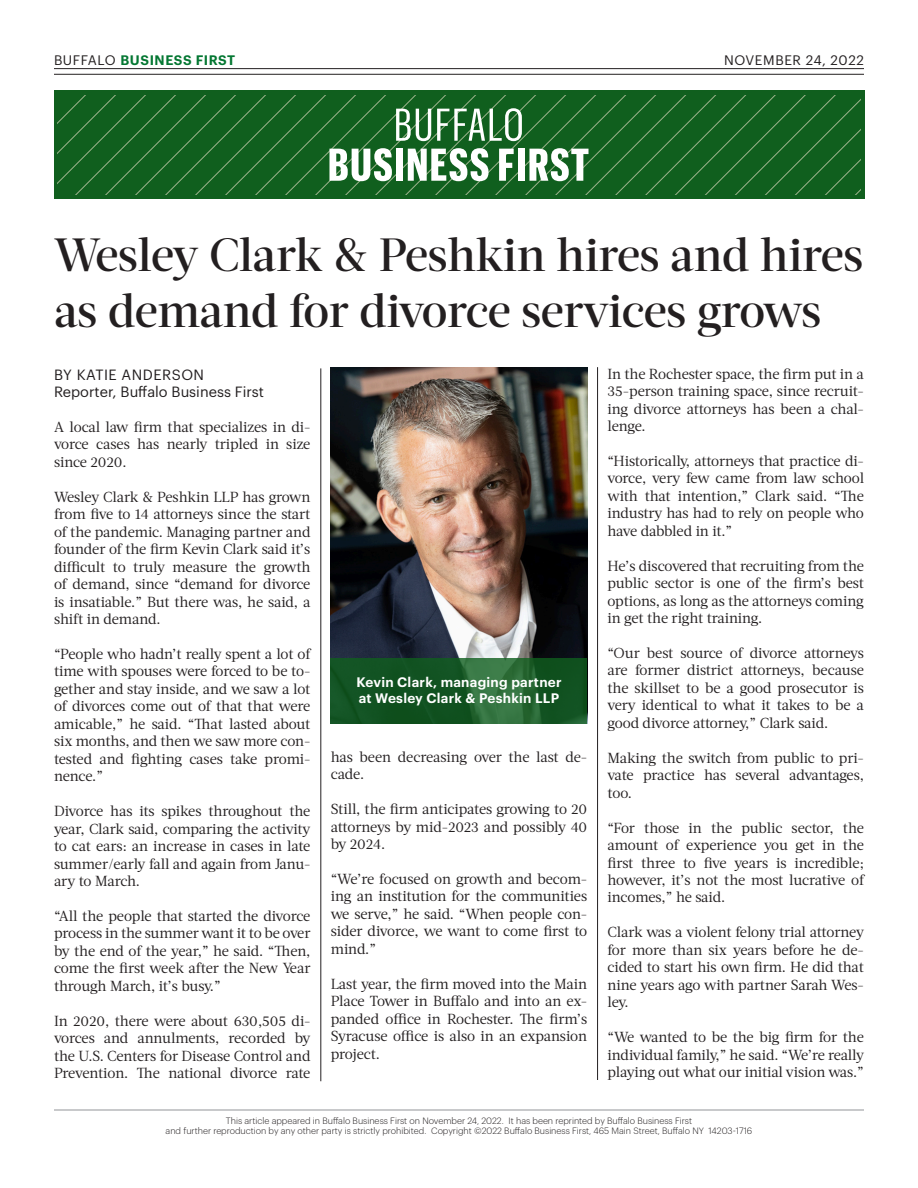
<style>
.page{position:relative;width:918px;height:1188px;background:#fff}
.page>*{position:absolute;margin:0;border:0;box-sizing:border-box;transform-origin:0 0}
.t1{font:500 46.5px/55.8px "Acta Headline";letter-spacing:-.01em;color:#231f20}
.t2{font:14.55px/17.4px "Acta";letter-spacing:-.01em;color:#231f20;text-align:justify}
.t3{font:14.55px "Graphik";color:#231f20}
.t4{font:14.55px "Graphik";letter-spacing:.035em;color:#231f20}
.t5{font:600 13.5px/16.2px "Graphik";letter-spacing:.02em;color:#fff}
.t6{font:600 13.5px "Graphik";letter-spacing:.04em;color:#047732}
.t7{font:13.5px "Graphik";letter-spacing:.045em;color:#231f20}
.t8{font:300 9px "Graphik";color:#231f20}
.s1{font-weight:400;color:#231f20}
</style>
<div class="page">
<div style="left:54px;top:91px;width:810px;height:108px;background:#105f1e"></div>
<svg style="left:57px;top:95px;width:804px;height:99px"></svg>
<hr style="left:54px;top:1110px;width:810px;height:1px;background:#939598">
<hr style="left:54px;top:68px;width:810px;height:1px;background:#231f20">
<hr style="left:54px;top:74px;width:810px;height:1px;background:#231f20">
<hr style="left:597px;top:367px;width:1px;height:713px;background:#231f20">
<svg style="left:396px;top:109px;width:35px;height:32px"></svg>
<svg style="left:437px;top:108px;width:85px;height:33px"></svg>
<svg style="left:329px;top:148px;width:63px;height:33px"></svg>
<div style="left:396px;top:149px;width:7px;height:32px;background:#fff"></div>
<svg style="left:408px;top:148px;width:81px;height:33px"></svg>
<svg style="left:499px;top:149px;width:15px;height:32px"></svg>
<div style="left:518px;top:149px;width:7px;height:32px;background:#fff"></div>
<svg style="left:529px;top:148px;width:60px;height:33px"></svg>
<hr style="left:321px;top:368px;width:1px;height:713px;background:#231f20">
<img style="left:331px;top:368px;width:256px;height:291px">
<svg style="left:331px;top:659px;width:256px;height:65px;fill:#125323"></svg>
<p class="t6" style="left:54px;top:50px;width:183px"><span class="s1">BUFFALO</span> BUSINESS FIRST</p>
<p class="t7" style="left:724px;top:50px;width:141px">NOVEMBER 24, 2022</p>
<p class="t1" style="left:54px;top:228px;width:811px">Wesley Clark &amp; Peshkin hires and hires as demand for divorce services grows</p>
<p class="t4" style="left:54px;top:363px;width:152px">BY KATIE ANDERSON</p>
<p class="t3" style="left:54px;top:381px;width:211px">Reporter, Buffalo Business First</p>
<p class="t2" style="left:54px;top:418px;width:258px">A local law firm that specializes in di&shy;vorce cases has nearly tripled in size since 2020.</p>
<p class="t2" style="left:54px;top:488px;width:258px">Wesley Clark &amp; Peshkin LLP has grown from five to 14 attorneys since the start of the pandemic. Managing partner and founder of the firm Kevin Clark said it’s difficult to truly measure the growth of demand, since “demand for divorce is insatiable.” But there was, he said, a shift in demand.</p>
<p class="t2" style="left:54px;top:645px;width:258px">“People who hadn’t really spent a lot of time with spouses were forced to be to&shy;gether and stay inside, and we saw a lot of divorces come out of that that were amicable,” he said. “That lasted about six months, and then we saw more con&shy;tested and fighting cases take promi&shy;nence.”</p>
<p class="t2" style="left:54px;top:803px;width:258px">Divorce has its spikes throughout the year, Clark said, comparing the activity to cat ears: an increase in cases in late summer/early fall and again from Janu&shy;ary to March.</p>
<p class="t2" style="left:54px;top:907px;width:258px">“All the people that started the divorce process in the summer want it to be over by the end of the year,” he said. “Then, come the first week after the New Year through March, it’s busy.”</p>
<p class="t2" style="left:54px;top:1012px;width:258px">In 2020, there were about 630,505 di&shy;vorces and annulments, recorded by the U.S. Centers for Disease Control and Prevention. The national divorce rate</p>
<p class="t2" style="left:608px;top:365px;width:258px">In the Rochester space, the firm put in a 35-person training space, since recruit&shy;ing divorce attorneys has been a chal&shy;lenge.</p>
<p class="t2" style="left:608px;top:452px;width:258px">“Historically, attorneys that practice di&shy;vorce, very few came from law school with that intention,” Clark said. “The industry has had to rely on people who have dabbled in it.”</p>
<p class="t2" style="left:608px;top:557px;width:258px">He’s discovered that recruiting from the public sector is one of the firm’s best options, as long as the attorneys coming in get the right training.</p>
<p class="t2" style="left:608px;top:644px;width:258px">“Our best source of divorce attorneys are former district attorneys, because the skillset to be a good prosecutor is very identical to what it takes to be a good divorce attorney,” Clark said.</p>
<p class="t2" style="left:608px;top:749px;width:258px">Making the switch from public to pri&shy;vate practice has several advantages, too.</p>
<p class="t2" style="left:608px;top:819px;width:258px">“For those in the public sector, the amount of experience you get in the first three to five years is incredible; however, it’s not the most lucrative of incomes,” he said.</p>
<p class="t2" style="left:608px;top:924px;width:258px">Clark was a violent felony trial attorney for more than six years before he de&shy;cided to start his own firm. He did that nine years ago with partner Sarah Wes&shy;ley.</p>
<p class="t2" style="left:608px;top:1029px;width:258px">“We wanted to be the big firm for the individual family,” he said. “We’re really playing out what our initial vision was.”</p>
<p class="t5" style="left:356px;top:673px;width:207px">Kevin Clark, managing partner at Wesley Clark &amp; Peshkin LLP</p>
<p class="t2" style="left:331px;top:748px;width:258px">has been decreasing over the last de&shy;cade.</p>
<p class="t2" style="left:331px;top:801px;width:258px">Still, the firm anticipates growing to 20 attorneys by mid-2023 and possibly 40 by 2024.</p>
<p class="t2" style="left:331px;top:870px;width:258px">“We’re focused on growth and becom&shy;ing an institution for the communities we serve,” he said. “When people con&shy;sider divorce, we want to come first to mind.”</p>
<p class="t2" style="left:331px;top:975px;width:258px">Last year, the firm moved into the Main Place Tower in Buffalo and into an ex&shy;panded office in Rochester. The firm’s Syracuse office is also in an expansion project.</p>
<p class="t8" style="left:226px;top:1114px;width:468px">This article appeared in Buffalo Business First on November 24, 2022. It has been reprinted by Buffalo Business First</p>
<p class="t8" style="left:166px;top:1124px;width:588px">and further reproduction by any other party is strictly prohibited. Copyright ©2022 Buffalo Business First, 465 Main Street, Buffalo NY 14203-1716</p>
</div>
